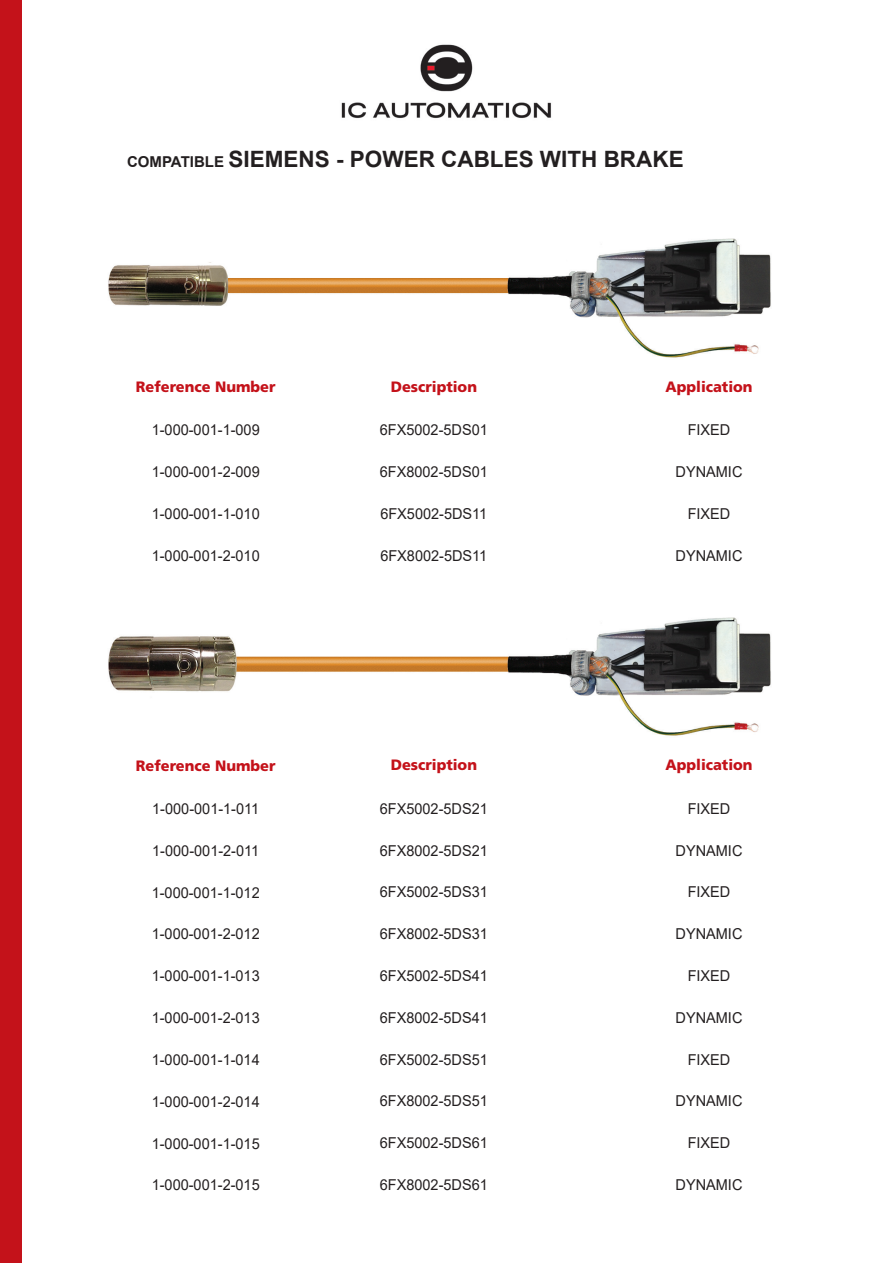
<style>
.page{position:relative;width:893px;height:1263px;background:#fff}
.page>*{position:absolute;margin:0;border:0;box-sizing:border-box;transform-origin:0 0}
.t1{font:700 22.5px "Arial";color:#231f20}
.t2{font:15px "Arial";color:#231f20}
.t3{font:900 15px "Frutiger LT Std";color:#c4121a}
.s1{font-size:15px}
</style>
<div class="page">
<img style="left:341px;top:44px;width:210px;height:74px">
<div style="left:0;top:0;width:21px;height:1263px;background:#c4121a"></div>
<img style="left:108px;top:238px;width:663px;height:120px">
<img style="left:108px;top:617px;width:663px;height:119px">
<p class="t1" style="left:127px;top:144px;width:558px"><span class="s1">COMPATIBLE</span> SIEMENS - POWER CABLES WITH BRAKE</p>
<p class="t3" style="left:136px;top:378px;width:141px">Reference Number</p>
<p class="t3" style="left:391px;top:378px;width:88px">Description</p>
<p class="t3" style="left:665px;top:378px;width:89px">Application</p>
<p class="t2" style="left:152px;top:420px;width:110px">1-000-001-1-009</p>
<p class="t2" style="left:380px;top:420px;width:110px">6FX5002-5DS01</p>
<p class="t2" style="left:688px;top:420px;width:44px">FIXED</p>
<p class="t2" style="left:152px;top:462px;width:110px">1-000-001-2-009</p>
<p class="t2" style="left:380px;top:461px;width:110px">6FX8002-5DS01</p>
<p class="t2" style="left:676px;top:461px;width:68px">DYNAMIC</p>
<p class="t2" style="left:152px;top:503px;width:110px">1-000-001-1-010</p>
<p class="t2" style="left:380px;top:503px;width:108px">6FX5002-5DS11</p>
<p class="t2" style="left:688px;top:503px;width:44px">FIXED</p>
<p class="t2" style="left:152px;top:545px;width:110px">1-000-001-2-010</p>
<p class="t2" style="left:380px;top:545px;width:108px">6FX8002-5DS11</p>
<p class="t2" style="left:676px;top:545px;width:68px">DYNAMIC</p>
<p class="t3" style="left:136px;top:756px;width:141px">Reference Number</p>
<p class="t3" style="left:391px;top:756px;width:88px">Description</p>
<p class="t3" style="left:665px;top:756px;width:89px">Application</p>
<p class="t2" style="left:152px;top:798px;width:108px">1-000-001-1-011</p>
<p class="t2" style="left:380px;top:798px;width:110px">6FX5002-5DS21</p>
<p class="t2" style="left:688px;top:798px;width:44px">FIXED</p>
<p class="t2" style="left:152px;top:840px;width:108px">1-000-001-2-011</p>
<p class="t2" style="left:380px;top:840px;width:110px">6FX8002-5DS21</p>
<p class="t2" style="left:676px;top:840px;width:68px">DYNAMIC</p>
<p class="t2" style="left:152px;top:882px;width:110px">1-000-001-1-012</p>
<p class="t2" style="left:380px;top:882px;width:110px">6FX5002-5DS31</p>
<p class="t2" style="left:688px;top:882px;width:44px">FIXED</p>
<p class="t2" style="left:152px;top:924px;width:110px">1-000-001-2-012</p>
<p class="t2" style="left:380px;top:923px;width:110px">6FX8002-5DS31</p>
<p class="t2" style="left:676px;top:923px;width:68px">DYNAMIC</p>
<p class="t2" style="left:152px;top:966px;width:110px">1-000-001-1-013</p>
<p class="t2" style="left:380px;top:965px;width:110px">6FX5002-5DS41</p>
<p class="t2" style="left:688px;top:965px;width:44px">FIXED</p>
<p class="t2" style="left:152px;top:1007px;width:110px">1-000-001-2-013</p>
<p class="t2" style="left:380px;top:1007px;width:110px">6FX8002-5DS41</p>
<p class="t2" style="left:676px;top:1007px;width:68px">DYNAMIC</p>
<p class="t2" style="left:152px;top:1049px;width:110px">1-000-001-1-014</p>
<p class="t2" style="left:380px;top:1049px;width:110px">6FX5002-5DS51</p>
<p class="t2" style="left:688px;top:1049px;width:44px">FIXED</p>
<p class="t2" style="left:152px;top:1091px;width:110px">1-000-001-2-014</p>
<p class="t2" style="left:380px;top:1091px;width:110px">6FX8002-5DS51</p>
<p class="t2" style="left:676px;top:1091px;width:68px">DYNAMIC</p>
<p class="t2" style="left:152px;top:1133px;width:110px">1-000-001-1-015</p>
<p class="t2" style="left:380px;top:1133px;width:110px">6FX5002-5DS61</p>
<p class="t2" style="left:688px;top:1133px;width:44px">FIXED</p>
<p class="t2" style="left:152px;top:1175px;width:110px">1-000-001-2-015</p>
<p class="t2" style="left:380px;top:1174px;width:110px">6FX8002-5DS61</p>
<p class="t2" style="left:676px;top:1174px;width:68px">DYNAMIC</p>
</div>
